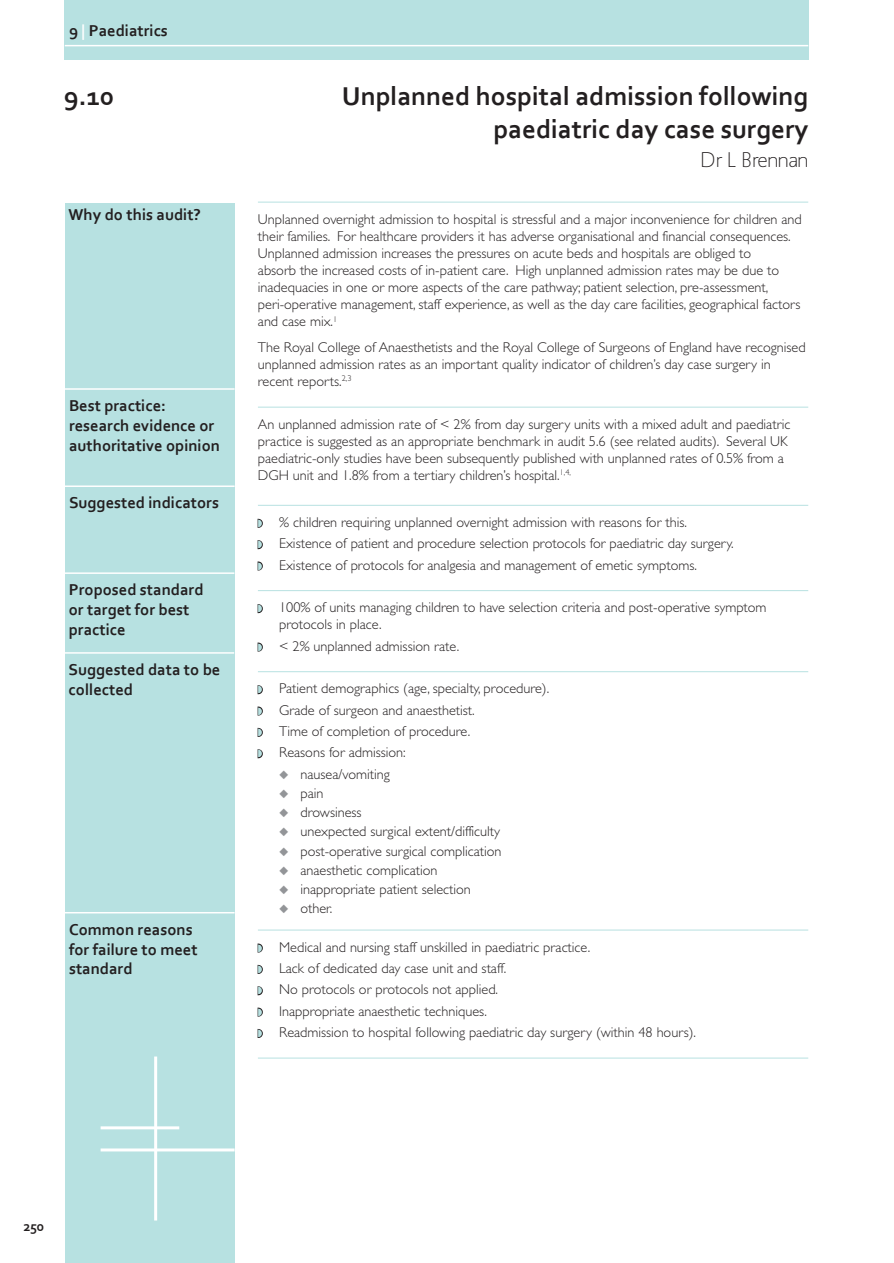
<style>
.page{position:relative;width:894px;height:1263px;background:#fff}
.page>*{position:absolute;margin:0;border:0;box-sizing:border-box;transform-origin:0 0}
.t1{font:700 27px/32.4px "Corbel";color:#231f20;text-align:right}
.t2{font:21px "Mank Sans";color:#231f20}
.t3{font:700 16.5px/19.8px "Corbel";color:#231f20}
.text_with_line_above{font:300 14.25px/17.1px "Gill Sans";color:#231f20}
.text_normal{font:300 14.25px/17.1px "Gill Sans";color:#231f20}
.t4{font:700 14.25px "Corbel";color:#231f20}
.s1{color:#fff}
.s2{color:#b7e1e1}
.s3{color:#939598}
</style>
<div class="page">
<div style="left:65px;top:203px;width:170px;height:1060px;background:#b7e1e1"></div>
<hr style="left:154px;top:1056px;width:3px;height:164px;background:#fff">
<hr style="left:101px;top:1126px;width:78px;height:3px;background:#fff">
<hr style="left:101px;top:1148px;width:134px;height:3px;background:#fff">
<div style="left:64px;top:0;width:744px;height:60px;background:#b7e1e1"></div>
<hr style="left:65px;top:912px;width:170px;height:1px;background:#fff">
<hr style="left:64px;top:652px;width:170px;height:2px;background:#fff">
<hr style="left:65px;top:572px;width:169px;height:2px;background:#fff">
<hr style="left:65px;top:485px;width:170px;height:2px;background:#fff">
<hr style="left:65px;top:388px;width:170px;height:2px;background:#fff">
<hr style="left:65px;top:45px;width:743px;height:1px;background:#fff">
<hr style="left:258px;top:202px;width:550px;height:1px;background:#b7e1e1">
<hr style="left:258px;top:407px;width:550px;height:1px;background:#b7e1e1">
<hr style="left:258px;top:505px;width:550px;height:1px;background:#b7e1e1">
<hr style="left:258px;top:590px;width:550px;height:1px;background:#b7e1e1">
<hr style="left:258px;top:671px;width:550px;height:1px;background:#b7e1e1">
<hr style="left:258px;top:930px;width:550px;height:1px;background:#b7e1e1">
<hr style="left:258px;top:1058px;width:550px;height:1px;background:#b7e1e1">
<svg style="left:257px;top:518px;width:6px;height:10px"></svg>
<svg style="left:257px;top:540px;width:6px;height:10px"></svg>
<svg style="left:257px;top:561px;width:6px;height:10px"></svg>
<svg style="left:257px;top:604px;width:6px;height:10px"></svg>
<svg style="left:257px;top:642px;width:6px;height:10px"></svg>
<svg style="left:257px;top:685px;width:6px;height:10px"></svg>
<svg style="left:257px;top:706px;width:6px;height:10px"></svg>
<svg style="left:257px;top:727px;width:6px;height:10px"></svg>
<svg style="left:257px;top:749px;width:6px;height:10px"></svg>
<svg style="left:257px;top:943px;width:6px;height:10px"></svg>
<svg style="left:257px;top:964px;width:6px;height:10px"></svg>
<svg style="left:257px;top:986px;width:6px;height:10px"></svg>
<svg style="left:257px;top:1007px;width:6px;height:10px"></svg>
<svg style="left:257px;top:1029px;width:6px;height:9px"></svg>
<p class="t3" style="left:69px;top:21px;width:100px">9 <span class="s1">|</span> Paediatrics</p>
<p class="t1" style="left:64px;top:80px;width:52px">9.10</p>
<p class="t1" style="left:342px;top:80px;width:468px">Unplanned hospital admission following paediatric day case surgery</p>
<p class="t2" style="left:701px;top:147px;width:109px">Dr L Brennan</p>
<p class="t3" style="left:69px;top:204px;width:134px">Why do this audit?</p>
<p class="t3" style="left:69px;top:395px;width:152px">Best practice: research evidence or authoritative opinion</p>
<p class="t3" style="left:69px;top:492px;width:151px">Suggested indicators</p>
<p class="t3" style="left:69px;top:579px;width:136px">Proposed standard or target for best practice</p>
<p class="t3" style="left:69px;top:659px;width:153px">Suggested data to be collected</p>
<p class="t3" style="left:69px;top:919px;width:130px">Common reasons for failure to meet standard</p>
<p class="text_with_line_above" style="left:258px;top:210px;width:545px">Unplanned overnight admission to hospital is stressful and a major inconvenience for children and their families. For healthcare providers it has adverse organisational and financial consequences.<br>Unplanned admission increases the pressures on acute beds and hospitals are obliged to<br>absorb the increased costs of in-patient care. High unplanned admission rates may be due to inadequacies in one or more aspects of the care pathway; patient selection, pre-assessment, peri-operative management, staff experience, as well as the day care facilities, geographical factors and case mix.<sup>1</sup></p>
<p class="text_normal" style="left:258px;top:339px;width:549px">The Royal College of Anaesthetists and the Royal College of Surgeons of England have recognised unplanned admission rates as an important quality indicator of children’s day case surgery in recent reports.<sup>2,3</sup></p>
<p class="text_with_line_above" style="left:258px;top:415px;width:534px">An unplanned admission rate of &lt; 2% from day surgery units with a mixed adult and paediatric practice is suggested as an appropriate benchmark in audit 5.6 (see related audits). Several UK paediatric-only studies have been subsequently published with unplanned rates of 0.5% from a DGH unit and 1.8% from a tertiary children’s hospital.<sup>1,4,</sup></p>
<p class="text_with_line_above" style="left:258px;top:514px;width:430px"><span class="s2">◗</span> % children requiring unplanned overnight admission with reasons for this.</p>
<p class="text_with_line_above" style="left:258px;top:535px;width:477px"><span class="s2">◗</span> Existence of patient and procedure selection protocols for paediatric day surgery.</p>
<p class="text_with_line_above" style="left:258px;top:556px;width:440px"><span class="s2">◗</span> Existence of protocols for analgesia and management of emetic symptoms.</p>
<p class="text_with_line_above" style="left:279px;top:599px;width:489px;text-indent:-21px"><span class="s2">◗</span> 100% of units managing children to have selection criteria and post-operative symptom protocols in place.</p>
<p class="text_with_line_above" style="left:258px;top:637px;width:203px"><span class="s2">◗</span> &lt; 2% unplanned admission rate.</p>
<p class="text_with_line_above" style="left:258px;top:680px;width:293px"><span class="s2">◗</span> Patient demographics (age, specialty, procedure).</p>
<p class="text_with_line_above" style="left:258px;top:701px;width:218px"><span class="s2">◗</span> Grade of surgeon and anaesthetist.</p>
<p class="text_with_line_above" style="left:258px;top:723px;width:214px"><span class="s2">◗</span> Time of completion of procedure.</p>
<p class="text_with_line_above" style="left:258px;top:744px;width:149px"><span class="s2">◗</span> Reasons for admission:</p>
<p class="text_with_line_above" style="left:279px;top:765px;width:112px"><span class="s3">◆</span> nausea/vomiting</p>
<p class="text_with_line_above" style="left:279px;top:785px;width:46px"><span class="s3">◆</span> pain</p>
<p class="text_with_line_above" style="left:279px;top:804px;width:84px"><span class="s3">◆</span> drowsiness</p>
<p class="text_with_line_above" style="left:279px;top:823px;width:222px"><span class="s3">◆</span> unexpected surgical extent/difficulty</p>
<p class="text_with_line_above" style="left:279px;top:842px;width:224px"><span class="s3">◆</span> post-operative surgical complication</p>
<p class="text_with_line_above" style="left:279px;top:862px;width:160px"><span class="s3">◆</span> anaesthetic complication</p>
<p class="text_with_line_above" style="left:279px;top:881px;width:193px"><span class="s3">◆</span> inappropriate patient selection</p>
<p class="text_with_line_above" style="left:279px;top:900px;width:55px"><span class="s3">◆</span> other.</p>
<p class="text_with_line_above" style="left:258px;top:938px;width:334px"><span class="s2">◗</span> Medical and nursing staff unskilled in paediatric practice.</p>
<p class="text_with_line_above" style="left:258px;top:960px;width:250px"><span class="s2">◗</span> Lack of dedicated day case unit and staff.</p>
<p class="text_with_line_above" style="left:258px;top:981px;width:242px"><span class="s2">◗</span> No protocols or protocols not applied.</p>
<p class="text_with_line_above" style="left:258px;top:1002px;width:230px"><span class="s2">◗</span> Inappropriate anaesthetic techniques.</p>
<p class="text_with_line_above" style="left:258px;top:1024px;width:439px"><span class="s2">◗</span> Readmission to hospital following paediatric day surgery (within 48 hours).</p>
<p class="t4" style="left:24px;top:1218px;width:22px">250</p>
</div>
